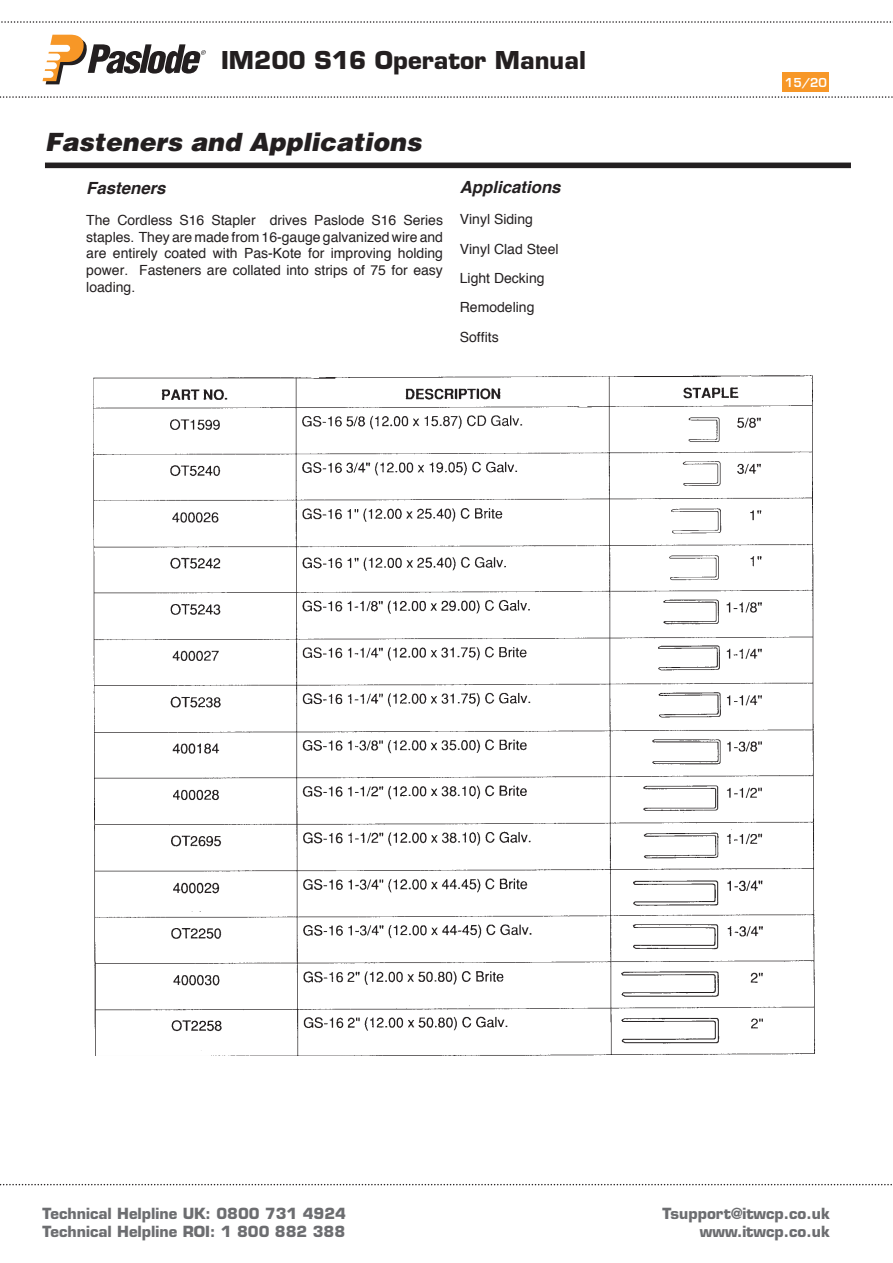
<style>
.page{position:relative;width:893px;height:1263px;background:#fff}
.page>*{position:absolute;margin:0;border:0;box-sizing:border-box;transform-origin:0 0}
.t1{font:italic 900 25.2px "Helvetica";color:#231f20}
.t2{font:700 24px "Eurostile LT Std";color:#231f20}
.t3{font:italic 700 16.8px "Helvetica";color:#231f20}
.t4{font:700 15px/18px "Eurostile LT Std";color:#6c6d70;text-align:right}
.t5{font:13.95px/16.8px "Helvetica";color:#231f20;text-align:justify}
.Normal_e{font:600 12px "Eurostile LT Std";color:#fff}
</style>
<div class="page">
<svg style="left:0;top:96px;width:893px;height:2px"></svg>
<svg style="left:1px;top:21px;width:892px;height:2px"></svg>
<svg style="left:0;top:1184px;width:892px;height:1px"></svg>
<svg style="left:43px;top:35px;width:163px;height:49px"></svg>
<div style="left:45px;top:163px;width:806px;height:5px;background:#231f20"></div>
<img style="left:93px;top:376px;width:722px;height:680px">
<div style="left:187px;top:436px;width:19px;height:9px;background:#fff"></div>
<div style="left:184px;top:480px;width:25px;height:19px;background:#fff"></div>
<div style="left:184px;top:527px;width:25px;height:16px;background:#fff"></div>
<div style="left:184px;top:574px;width:25px;height:16px;background:#fff"></div>
<div style="left:184px;top:618px;width:25px;height:19px;background:#fff"></div>
<div style="left:184px;top:666px;width:25px;height:15px;background:#fff"></div>
<div style="left:181px;top:713px;width:28px;height:15px;background:#fff"></div>
<div style="left:181px;top:757px;width:28px;height:19px;background:#fff"></div>
<div style="left:181px;top:804px;width:31px;height:16px;background:#fff"></div>
<div style="left:184px;top:848px;width:28px;height:19px;background:#fff"></div>
<div style="left:184px;top:898px;width:28px;height:13px;background:#fff"></div>
<div style="left:187px;top:943px;width:19px;height:15px;background:#fff"></div>
<div style="left:187px;top:987px;width:25px;height:19px;background:#fff"></div>
<div style="left:187px;top:1034px;width:22px;height:16px;background:#fff"></div>
<div style="left:782px;top:73px;width:47px;height:19px;background:#f79727"></div>
<p class="t2" style="left:221px;top:46px;width:366px">IM200 S16 Operator Manual</p>
<p class="t1" style="left:45px;top:125px;width:383px">Fasteners and Applications</p>
<p class="t3" style="left:86px;top:175px;width:87px">Fasteners</p>
<p class="t5" style="left:86px;top:212px;width:358px">The Cordless S16 Stapler drives Paslode S16 Series staples. They are made from 16-gauge galvanized wire and are entirely coated with Pas-Kote for improving holding power. Fasteners are collated into strips of 75 for easy loading.</p>
<p class="t3" style="left:460px;top:174px;width:108px">Applications</p>
<p class="t5" style="left:460px;top:205px;width:100px;line-height:29.4px;text-align:left">Vinyl Siding<br>Vinyl Clad Steel<br>Light Decking<br>Remodeling<br>Soffits</p>
<p class="Normal_e" style="left:785px;top:75px;width:44px">15/20</p>
<p class="t4" style="left:43px;top:1204px;width:305px;text-align:left">Technical Helpline UK: 0800 731 4924<br>Technical Helpline ROI: 1 800 882 388</p>
<p class="t4" style="left:663px;top:1204px;width:169px">Tsupport@itwcp.co.uk www.itwcp.co.uk</p>
</div>
